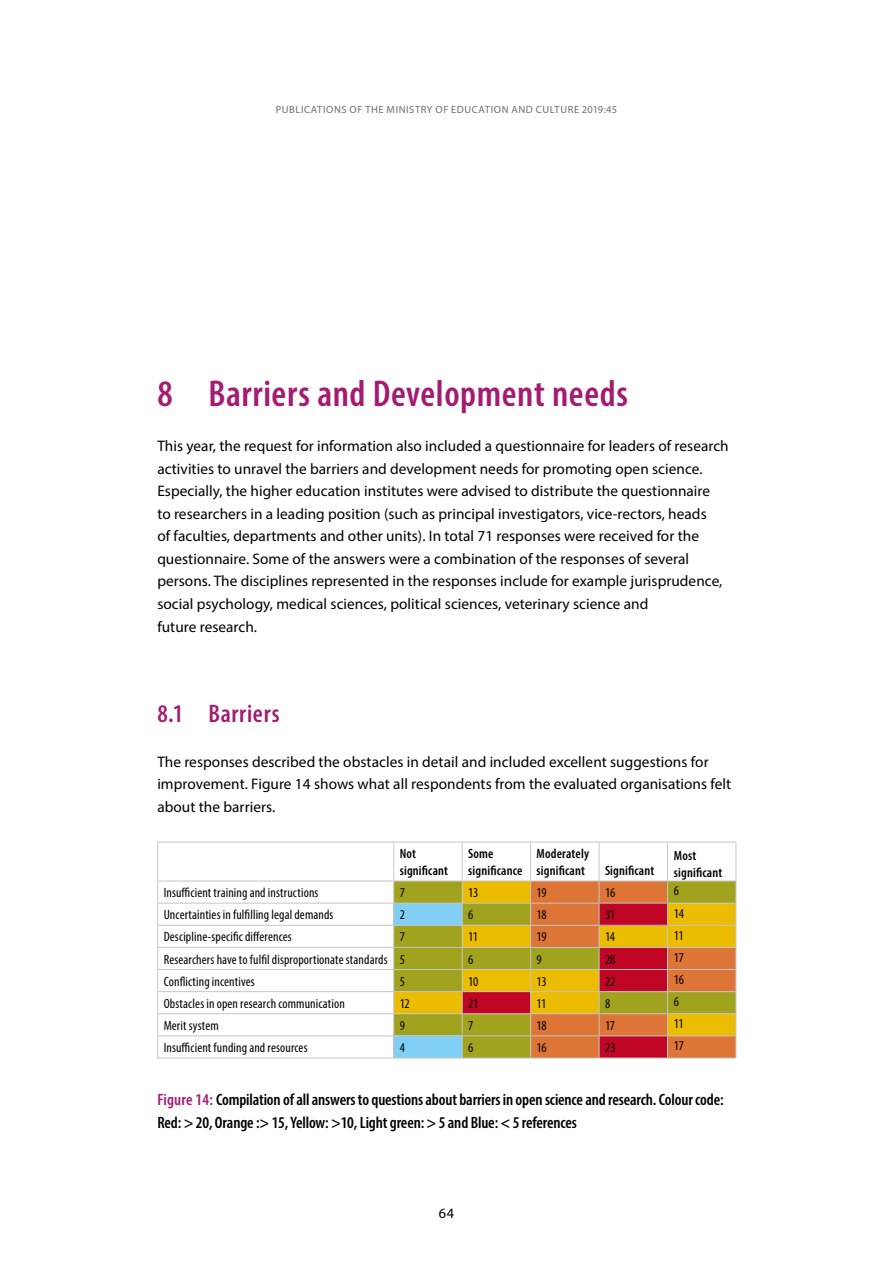
<style>
.page{position:relative;width:893px;height:1263px;background:#fff}
.page>*{position:absolute;margin:0;border:0;box-sizing:border-box;transform-origin:0 0}
.Otsikko_1{font:600 condensed 37.5px "Myriad Pro";letter-spacing:.015em;color:#a41b71}
.Otsikko_2{font:600 condensed 25.5px "Myriad Pro";letter-spacing:.03em;color:#a41b71}
._00_taulukon_ja_kuvi{font:600 condensed 16.5px/22.5px "Myriad Pro";letter-spacing:-.01em;color:#000}
._02_Leipä{font:15.3px/22.5px "Myriad Pro";letter-spacing:.005em;color:#000}
._01_Leipä_1__kpl{font:15.3px/22.5px "Myriad Pro";letter-spacing:.005em;color:#000}
.t1{font:14.25px "Myriad Pro";color:#000}
.Taulu_riviteksti_vas{font:condensed 13.5px "Myriad Pro";letter-spacing:.01em;color:#000}
.Taulu_riviteksti_vas-2{font:600 condensed 13.5px/16.8px "Myriad Pro";letter-spacing:.01em;color:#000}
.t2{font:10.5px "Myriad Pro";letter-spacing:.055em;color:#6e6e6d}
.s1{color:#a41b71}
</style>
<div class="page">
<svg style="left:394px;top:882px;width:68px;height:153px;background:#ada71b"></svg>
<div style="left:394px;top:903px;width:68px;height:22px;background:#81cff5"></div>
<div style="left:394px;top:1036px;width:68px;height:22px;background:#81cff5"></div>
<hr style="left:157px;top:842px;width:237px;height:1px;background:#c5c5c6">
<hr style="left:157px;top:842px;width:1px;height:39px;background:#c5c5c6">
<hr style="left:394px;top:842px;width:68px;height:1px;background:#c5c5c6">
<hr style="left:393px;top:842px;width:1px;height:39px;background:#c5c5c6">
<hr style="left:462px;top:842px;width:69px;height:1px;background:#c5c5c6">
<hr style="left:462px;top:842px;width:1px;height:39px;background:#c5c5c6">
<hr style="left:531px;top:842px;width:68px;height:1px;background:#c5c5c6">
<hr style="left:530px;top:842px;width:1px;height:39px;background:#c5c5c6">
<hr style="left:599px;top:842px;width:68px;height:1px;background:#c5c5c6">
<hr style="left:599px;top:842px;width:1px;height:39px;background:#c5c5c6">
<hr style="left:667px;top:842px;width:69px;height:1px;background:#c5c5c6">
<hr style="left:667px;top:842px;width:1px;height:39px;background:#c5c5c6">
<hr style="left:736px;top:842px;width:1px;height:39px;background:#c5c5c6">
<hr style="left:157px;top:881px;width:237px;height:1px;background:#c5c5c6">
<hr style="left:157px;top:903px;width:237px;height:1px;background:#c5c5c6">
<hr style="left:157px;top:925px;width:237px;height:1px;background:#c5c5c6">
<hr style="left:157px;top:947px;width:237px;height:1px;background:#c5c5c6">
<hr style="left:157px;top:969px;width:237px;height:1px;background:#c5c5c6">
<hr style="left:157px;top:991px;width:237px;height:1px;background:#c5c5c6">
<hr style="left:157px;top:1013px;width:237px;height:1px;background:#c5c5c6">
<hr style="left:157px;top:1035px;width:237px;height:1px;background:#c5c5c6">
<svg style="left:157px;top:881px;width:1px;height:177px"></svg>
<hr style="left:157px;top:1058px;width:237px;height:1px;background:#c5c5c6">
<hr style="left:599px;top:1058px;width:68px;height:1px;background:#c5c5c6">
<hr style="left:394px;top:1058px;width:68px;height:1px;background:#c5c5c6">
<hr style="left:531px;top:1058px;width:68px;height:1px;background:#c5c5c6">
<hr style="left:667px;top:1058px;width:69px;height:1px;background:#c5c5c6">
<hr style="left:394px;top:925px;width:68px;height:1px;background:#c5c5c6">
<hr style="left:394px;top:947px;width:68px;height:1px;background:#c5c5c6">
<hr style="left:394px;top:969px;width:68px;height:1px;background:#c5c5c6">
<hr style="left:394px;top:991px;width:68px;height:1px;background:#c5c5c6">
<hr style="left:394px;top:881px;width:68px;height:1px;background:#c5c5c6">
<hr style="left:394px;top:903px;width:68px;height:1px;background:#c5c5c6">
<hr style="left:394px;top:1013px;width:68px;height:1px;background:#c5c5c6">
<svg style="left:393px;top:882px;width:1px;height:176px"></svg>
<hr style="left:394px;top:1035px;width:68px;height:1px;background:#c5c5c6">
<hr style="left:462px;top:1058px;width:69px;height:1px;background:#c5c5c6">
<svg style="left:462px;top:881px;width:275px;height:177px;background:#cc8729"></svg>
<hr style="left:667px;top:1013px;width:69px;height:1px;background:#c5c5c6">
<p class="t2" style="left:276px;top:103px;width:343px">PUBLICATIONS OF THE MINISTRY OF EDUCATION AND CULTURE 2019:45</p>
<p class="Otsikko_1" style="left:157px;top:370px;width:472px">8 Barriers and Development needs</p>
<p class="_02_Leipä" style="left:157px;top:434px;width:573px">This year, the request for information also included a questionnaire for leaders of research activities to unravel the barriers and development needs for promoting open science.<br>Especially, the higher education institutes were advised to distribute the questionnaire<br>to researchers in a leading position (such as principal investigators, vice-rectors, heads<br>of faculties, departments and other units). In total 71 responses were received for the questionnaire. Some of the answers were a combination of the responses of several persons. The disciplines represented in the responses include for example jurisprudence, social psychology, medical sciences, political sciences, veterinary science and<br>future research.</p>
<p class="Otsikko_2" style="left:157px;top:697px;width:124px">8.1 Barriers</p>
<p class="_01_Leipä_1__kpl" style="left:157px;top:750px;width:575px">The responses described the obstacles in detail and included excellent suggestions for improvement. Figure 14 shows what all respondents from the evaluated organisations felt about the barriers.</p>
<p class="Taulu_riviteksti_vas-2" style="left:400px;top:845px;width:50px">Not significant</p>
<p class="Taulu_riviteksti_vas-2" style="left:468px;top:845px;width:56px">Some significance</p>
<p class="Taulu_riviteksti_vas-2" style="left:537px;top:845px;width:54px">Moderately significant</p>
<p class="Taulu_riviteksti_vas-2" style="left:674px;top:847px;width:50px">Most significant</p>
<p class="Taulu_riviteksti_vas-2" style="left:605px;top:862px;width:51px">Significant</p>
<p class="Taulu_riviteksti_vas" style="left:164px;top:884px;width:156px">Insufficient training and instructions</p>
<p class="Taulu_riviteksti_vas" style="left:400px;top:884px;width:7px">7</p>
<p class="Taulu_riviteksti_vas" style="left:468px;top:884px;width:12px">13</p>
<p class="Taulu_riviteksti_vas" style="left:537px;top:884px;width:12px">19</p>
<p class="Taulu_riviteksti_vas" style="left:605px;top:884px;width:12px">16</p>
<p class="Taulu_riviteksti_vas" style="left:674px;top:883px;width:7px">6</p>
<p class="Taulu_riviteksti_vas" style="left:164px;top:907px;width:171px">Uncertainties in fulfilling legal demands</p>
<p class="Taulu_riviteksti_vas" style="left:400px;top:907px;width:7px">2</p>
<p class="Taulu_riviteksti_vas" style="left:468px;top:907px;width:7px">6</p>
<p class="Taulu_riviteksti_vas" style="left:537px;top:907px;width:12px">18</p>
<p class="Taulu_riviteksti_vas" style="left:605px;top:907px;width:12px">31</p>
<p class="Taulu_riviteksti_vas" style="left:674px;top:905px;width:12px">14</p>
<p class="Taulu_riviteksti_vas" style="left:164px;top:929px;width:130px">Descipline-specific differences</p>
<p class="Taulu_riviteksti_vas" style="left:400px;top:929px;width:7px">7</p>
<p class="Taulu_riviteksti_vas" style="left:468px;top:929px;width:11px">11</p>
<p class="Taulu_riviteksti_vas" style="left:537px;top:929px;width:12px">19</p>
<p class="Taulu_riviteksti_vas" style="left:605px;top:929px;width:12px">14</p>
<p class="Taulu_riviteksti_vas" style="left:674px;top:927px;width:11px">11</p>
<p class="Taulu_riviteksti_vas" style="left:164px;top:951px;width:225px">Researchers have to fulfil disproportionate standards</p>
<p class="Taulu_riviteksti_vas" style="left:400px;top:951px;width:7px">5</p>
<p class="Taulu_riviteksti_vas" style="left:468px;top:951px;width:7px">6</p>
<p class="Taulu_riviteksti_vas" style="left:537px;top:951px;width:7px">9</p>
<p class="Taulu_riviteksti_vas" style="left:605px;top:951px;width:12px">28</p>
<p class="Taulu_riviteksti_vas" style="left:674px;top:949px;width:11px">17</p>
<p class="Taulu_riviteksti_vas" style="left:164px;top:973px;width:93px">Conflicting incentives</p>
<p class="Taulu_riviteksti_vas" style="left:400px;top:973px;width:7px">5</p>
<p class="Taulu_riviteksti_vas" style="left:468px;top:973px;width:12px">10</p>
<p class="Taulu_riviteksti_vas" style="left:537px;top:973px;width:12px">13</p>
<p class="Taulu_riviteksti_vas" style="left:605px;top:973px;width:12px">22</p>
<p class="Taulu_riviteksti_vas" style="left:674px;top:971px;width:12px">16</p>
<p class="Taulu_riviteksti_vas" style="left:164px;top:995px;width:183px">Obstacles in open research communication</p>
<p class="Taulu_riviteksti_vas" style="left:400px;top:995px;width:12px">12</p>
<p class="Taulu_riviteksti_vas" style="left:468px;top:995px;width:12px">21</p>
<p class="Taulu_riviteksti_vas" style="left:537px;top:995px;width:11px">11</p>
<p class="Taulu_riviteksti_vas" style="left:605px;top:995px;width:7px">8</p>
<p class="Taulu_riviteksti_vas" style="left:674px;top:993px;width:7px">6</p>
<p class="Taulu_riviteksti_vas" style="left:164px;top:1017px;width:57px">Merit system</p>
<p class="Taulu_riviteksti_vas" style="left:400px;top:1017px;width:7px">9</p>
<p class="Taulu_riviteksti_vas" style="left:468px;top:1017px;width:7px">7</p>
<p class="Taulu_riviteksti_vas" style="left:537px;top:1017px;width:12px">18</p>
<p class="Taulu_riviteksti_vas" style="left:605px;top:1017px;width:11px">17</p>
<p class="Taulu_riviteksti_vas" style="left:674px;top:1015px;width:11px">11</p>
<p class="Taulu_riviteksti_vas" style="left:164px;top:1039px;width:145px">Insufficient funding and resources</p>
<p class="Taulu_riviteksti_vas" style="left:400px;top:1039px;width:7px">4</p>
<p class="Taulu_riviteksti_vas" style="left:468px;top:1039px;width:7px">6</p>
<p class="Taulu_riviteksti_vas" style="left:537px;top:1039px;width:12px">16</p>
<p class="Taulu_riviteksti_vas" style="left:605px;top:1039px;width:12px">23</p>
<p class="Taulu_riviteksti_vas" style="left:674px;top:1038px;width:11px">17</p>
<p class="_00_taulukon_ja_kuvi" style="left:157px;top:1088px;width:568px"><span class="s1">Figure 14:</span> Compilation of all answers to questions about barriers in open science and research. Colour code:<br>Red: &gt; 20, Orange :&gt; 15, Yellow: &gt;10, Light green: &gt; 5 and Blue: &lt; 5 references</p>
<p class="t1" style="left:439px;top:1204px;width:17px">64</p>
</div>
